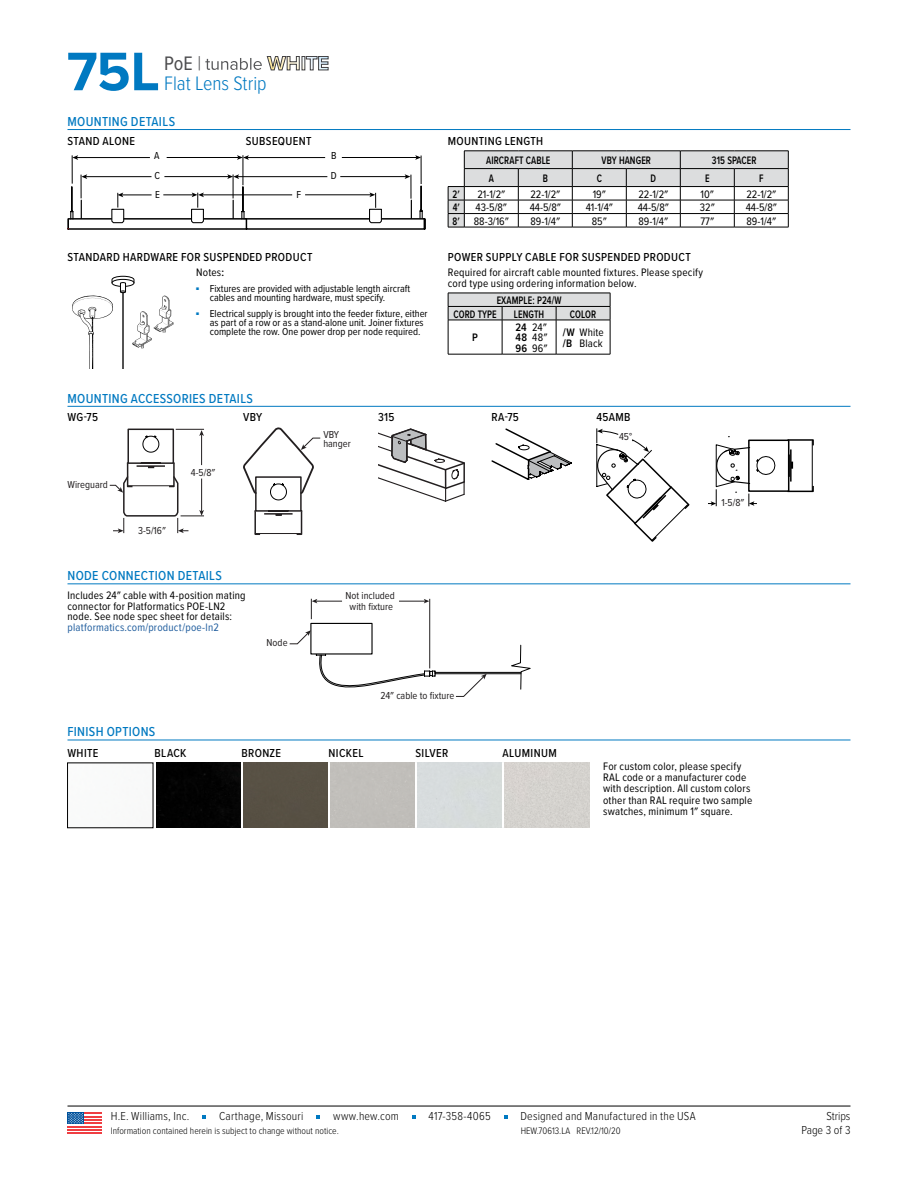
<style>
.page{position:relative;width:918px;height:1188px;background:#fff}
.page>*{position:absolute;margin:0;border:0;box-sizing:border-box;transform-origin:0 0}
.t1{font:700 56.25px "Proxima Nova";color:#0079c1}
.t2{font:300 20.25px/20.2px "Proxima Nova Cond";letter-spacing:-.005em;color:#0079c1}
.t3{font:500 13.5px "Proxima Nova Cond";letter-spacing:.025em;color:#0079c1}
.t4{font:500 12px "Proxima Nova Cond";letter-spacing:.03em;color:#000}
.t5{font:300 12px "Proxima Nova Cond";letter-spacing:.015em;color:#000}
.t6{font:11.25px/10.5px "Proxima Nova Cond";letter-spacing:.015em;color:#000}
.t7{font:600 11.25px/13.5px "Proxima Nova Cond";letter-spacing:.01em;color:#000;scale:.85 1}
.t8{font:11.25px "Proxima Nova Cond";letter-spacing:.02em;color:#215e9e}
.t9{font:600 11.25px "Proxima Nova Cond";letter-spacing:.01em;color:#000}
.t10{font:10.5px/9px "Proxima Nova Cond";color:#000}
.t11{font:10.5px/9px "Proxima Nova Cond";color:#221f20}
.t12{font:300 9.75px "Proxima Nova Cond";color:#000}
.s1{font-weight:400;color:#4d4d4f}
.s2{color:#4d4d4f}
.s3{font-weight:600}
</style>
<div class="page">
<hr style="left:68px;top:129px;width:782px;height:1px;background:#0079c1">
<hr style="left:68px;top:406px;width:782px;height:1px;background:#0079c1">
<hr style="left:68px;top:584px;width:782px;height:1px;background:#0079c1">
<hr style="left:68px;top:740px;width:782px;height:1px;background:#0079c1">
<svg style="left:68px;top:155px;width:357px;height:75px"></svg>
<svg style="left:448px;top:151px;width:341px;height:77px"></svg>
<hr style="left:464px;top:227px;width:54px;height:1px;background:#000">
<hr style="left:518px;top:227px;width:54px;height:1px;background:#000">
<hr style="left:572px;top:227px;width:54px;height:1px;background:#000">
<hr style="left:626px;top:227px;width:54px;height:1px;background:#000">
<hr style="left:680px;top:227px;width:54px;height:1px;background:#000">
<hr style="left:734px;top:227px;width:55px;height:1px;background:#000">
<svg style="left:72px;top:276px;width:102px;height:92px"></svg>
<hr style="left:502px;top:320px;width:1px;height:34px;background:#000">
<hr style="left:448px;top:354px;width:54px;height:1px;background:#000">
<hr style="left:502px;top:354px;width:54px;height:1px;background:#000">
<hr style="left:556px;top:354px;width:54px;height:1px;background:#000">
<hr style="left:448px;top:320px;width:1px;height:34px;background:#000">
<hr style="left:556px;top:320px;width:1px;height:34px;background:#000">
<hr style="left:610px;top:320px;width:1px;height:34px;background:#000">
<svg style="left:448px;top:293px;width:163px;height:27px;background:#c8c9ca"></svg>
<hr style="left:448px;top:320px;width:54px;height:1px;background:#000">
<hr style="left:502px;top:320px;width:54px;height:1px;background:#000">
<hr style="left:556px;top:320px;width:54px;height:1px;background:#000">
<svg style="left:109px;top:429px;width:95px;height:104px"></svg>
<svg style="left:243px;top:427px;width:78px;height:108px"></svg>
<svg style="left:378px;top:428px;width:87px;height:73px"></svg>
<svg style="left:491px;top:428px;width:81px;height:52px"></svg>
<svg style="left:596px;top:428px;width:218px;height:114px"></svg>
<div style="left:310px;top:623px;width:63px;height:32px;border:1px solid #000"></div>
<hr style="left:429px;top:599px;width:1px;height:69px;background:#231f20">
<svg style="left:311px;top:599px;width:31px;height:20px"></svg>
<svg style="left:399px;top:599px;width:30px;height:4px"></svg>
<svg style="left:289px;top:630px;width:241px;height:67px"></svg>
<div style="left:156px;top:763px;width:84px;height:65px;background:#020202"></div>
<div style="left:243px;top:763px;width:84px;height:65px;background:#585144"></div>
<div style="left:504px;top:763px;width:86px;height:65px;background:#d5d2ce"></div>
<hr style="left:68px;top:1106px;width:782px;height:1px;background:#000">
<svg style="left:202px;top:1116px;width:4px;height:3px"></svg>
<svg style="left:316px;top:1116px;width:4px;height:3px"></svg>
<svg style="left:412px;top:1116px;width:4px;height:3px"></svg>
<div style="left:68px;top:1112px;width:34px;height:22px;background:linear-gradient(to right,#fff,#fff)"></div>
<hr style="left:68px;top:1126px;width:34px;height:1px;background:#ef3e42">
<hr style="left:68px;top:1129px;width:34px;height:2px;background:#ef3e42">
<hr style="left:68px;top:1132px;width:34px;height:2px;background:#ef3e42">
<hr style="left:68px;top:1122px;width:34px;height:2px;background:#ef3e42">
<hr style="left:68px;top:1119px;width:34px;height:2px;background:#ef3e42">
<hr style="left:68px;top:1116px;width:34px;height:1px;background:#ef3e42">
<hr style="left:68px;top:1112px;width:34px;height:2px;background:#ef3e42">
<div style="left:68px;top:1112px;width:16px;height:12px;background:#00529c"></div>
<svg style="left:68px;top:1113px;width:15px;height:11px"></svg>
<svg style="left:205px;top:56px;width:123px;height:14px"></svg>
<h1 class="t1" style="left:67px;top:30px;width:95px">75L</h1>
<h2 class="t2" style="left:164px;top:52px;width:104px"><span class="s1">PoE</span> <span class="s2">|<br></span>Flat Lens Strip</h2>
<p class="t3" style="left:68px;top:112px;width:109px">MOUNTING DETAILS</p>
<p class="t4" style="left:68px;top:132px;width:69px">STAND ALONE</p>
<p class="t4" style="left:246px;top:132px;width:67px">SUBSEQUENT</p>
<p class="t4" style="left:448px;top:132px;width:97px">MOUNTING LENGTH</p>
<p class="t10" style="left:154px;top:151px;width:7px">A</p>
<p class="t10" style="left:331px;top:151px;width:7px">B</p>
<p class="t10" style="left:154px;top:170px;width:7px">C</p>
<p class="t10" style="left:331px;top:170px;width:7px">D</p>
<p class="t10" style="left:155px;top:190px;width:6px">E</p>
<p class="t10" style="left:297px;top:190px;width:6px">F</p>
<p class="t7" style="left:486px;top:153px;width:77px">AIRCRAFT CABLE</p>
<p class="t7" style="left:602px;top:153px;width:60px">VBY HANGER</p>
<p class="t7" style="left:712px;top:153px;width:54px">315 SPACER</p>
<p class="t7" style="left:489px;top:171px;width:8px">A</p>
<p class="t7" style="left:543px;top:171px;width:8px">B</p>
<p class="t7" style="left:597px;top:171px;width:8px">C</p>
<p class="t7" style="left:651px;top:171px;width:8px">D</p>
<p class="t7" style="left:705px;top:171px;width:7px">E</p>
<p class="t7" style="left:759px;top:171px;width:7px">F</p>
<p class="t7" style="left:453px;top:187px;width:10px">2′</p>
<p class="t6" style="left:477px;top:188px;width:29px">21-1/2″</p>
<p class="t6" style="left:530px;top:188px;width:31px">22-1/2″</p>
<p class="t6" style="left:593px;top:188px;width:15px">19″</p>
<p class="t6" style="left:638px;top:188px;width:31px">22-1/2″</p>
<p class="t6" style="left:701px;top:188px;width:15px">10″</p>
<p class="t6" style="left:746px;top:188px;width:31px">22-1/2″</p>
<p class="t7" style="left:453px;top:200px;width:10px">4′</p>
<p class="t6" style="left:476px;top:202px;width:33px">43-5/8″</p>
<p class="t6" style="left:530px;top:202px;width:33px">44-5/8″</p>
<p class="t6" style="left:586px;top:202px;width:29px">41-1/4″</p>
<p class="t6" style="left:638px;top:202px;width:33px">44-5/8″</p>
<p class="t6" style="left:700px;top:202px;width:16px">32″</p>
<p class="t6" style="left:746px;top:202px;width:33px">44-5/8″</p>
<p class="t6" style="left:453px;top:215px;width:58px"><span class="s3">8′</span> 88-3/16″</p>
<p class="t6" style="left:531px;top:215px;width:31px">89-1/4″</p>
<p class="t6" style="left:592px;top:215px;width:17px">85″</p>
<p class="t6" style="left:639px;top:215px;width:31px">89-1/4″</p>
<p class="t6" style="left:701px;top:215px;width:15px">77″</p>
<p class="t6" style="left:747px;top:215px;width:31px">89-1/4″</p>
<p class="t4" style="left:68px;top:249px;width:246px">STANDARD HARDWARE FOR SUSPENDED PRODUCT</p>
<p class="t4" style="left:448px;top:249px;width:244px">POWER SUPPLY CABLE FOR SUSPENDED PRODUCT</p>
<p class="t6" style="left:196px;top:267px;width:29px">Notes<span class="s3">:</span></p>
<p class="t10" style="left:210px;top:284px;width:202px;text-indent:-14px"><sup>■</sup> Fixtures are provided with adjustable length aircraft cables and mounting hardware, must specify.</p>
<p class="t10" style="left:210px;top:308px;width:219px;text-indent:-14px"><sup>■</sup> Electrical supply is brought into the feeder fixture, either as part of a row or as a stand-alone unit. Joiner fixtures complete the row. One power drop per node required.</p>
<p class="t6" style="left:448px;top:267px;width:257px">Required for aircraft cable mounted fixtures. Please specify cord type using ordering information below.</p>
<p class="t7" style="left:453px;top:293px;width:129px;text-indent:43px">EXAMPLE: P24/W<br>CORD TYPE</p>
<p class="t7" style="left:514px;top:307px;width:37px">LENGTH</p>
<p class="t7" style="left:570px;top:307px;width:32px">COLOR</p>
<p class="t9" style="left:472px;top:329px;width:7px">P</p>
<p class="t6" style="left:516px;top:322px;width:33px;text-align:justify"><span class="s3">24</span> 24″ <span class="s3">48</span> 48″ <span class="s3">96</span> 96″</p>
<p class="t6" style="left:563px;top:327px;width:43px"><span class="s3">/W</span> White <span class="s3">/B</span> Black</p>
<p class="t3" style="left:68px;top:388px;width:187px">MOUNTING ACCESSORIES DETAILS</p>
<p class="t4" style="left:68px;top:409px;width:32px">WG-75</p>
<p class="t4" style="left:243px;top:409px;width:21px">VBY</p>
<p class="t4" style="left:378px;top:409px;width:18px">315</p>
<p class="t4" style="left:491px;top:409px;width:29px">RA-75</p>
<p class="t4" style="left:596px;top:409px;width:36px">45AMB</p>
<p class="t11" style="left:68px;top:480px;width:42px">Wireguard</p>
<p class="t11" style="left:138px;top:525px;width:29px">3-5/16″</p>
<p class="t11" style="left:191px;top:468px;width:26px">4-5/8″</p>
<p class="t3" style="left:68px;top:566px;width:156px">NODE CONNECTION DETAILS</p>
<p class="t6" style="left:68px;top:590px;width:180px">Includes 24″ cable with 4-position mating connector for Platformatics POE-LN2 node. See node spec sheet for details:</p>
<p class="t8" style="left:68px;top:619px;width:153px">platformatics.com/product/poe-ln2</p>
<p class="t11" style="left:267px;top:637px;width:22px">Node</p>
<p class="t11" style="left:323px;top:429px;width:29px">VBY hanger</p>
<p class="t11" style="left:619px;top:432px;width:15px">45°</p>
<p class="t11" style="left:346px;top:590px;width:51px;line-height:10.5px;text-align:center">Not included with fixture</p>
<p class="t11" style="left:380px;top:691px;width:76px">24″ cable to fixture</p>
<p class="t3" style="left:68px;top:722px;width:89px">FINISH OPTIONS</p>
<p class="t4" style="left:67px;top:744px;width:32px">WHITE</p>
<p class="t4" style="left:155px;top:744px;width:33px">BLACK</p>
<p class="t4" style="left:242px;top:744px;width:41px">BRONZE</p>
<p class="t4" style="left:329px;top:744px;width:36px">NICKEL</p>
<p class="t4" style="left:416px;top:744px;width:34px">SILVER</p>
<p class="t4" style="left:503px;top:744px;width:56px">ALUMINUM</p>
<p class="t11" style="left:722px;top:497px;width:24px">1-5/8″</p>
<p class="t6" style="left:603px;top:760px;width:151px;line-height:11.2px">For custom color, please specify<br>RAL code or a manufacturer code with description. All custom colors other than RAL require two sample swatches, minimum 1″ square.</p>
<p class="t5" style="left:111px;top:1108px;width:80px">H.E. Williams, Inc.</p>
<p class="t5" style="left:219px;top:1108px;width:86px">Carthage, Missouri</p>
<p class="t5" style="left:333px;top:1108px;width:67px">www.hew.com</p>
<p class="t5" style="left:429px;top:1108px;width:64px">417-358-4065</p>
<p class="t5" style="left:520px;top:1108px;width:177px">Designed and Manufactured in the USA</p>
<p class="t12" style="left:111px;top:1123px;width:230px">Information contained herein is subject to change without notice.</p>
<p class="t5" style="left:826px;top:1108px;width:26px">Strips</p>
<p class="t12" style="left:521px;top:1123px;width:101px">HEW.70613.LA REV.12/10/20</p>
<p class="t5" style="left:801px;top:1121px;width:51px">Page 3 of 3</p>
</div>
